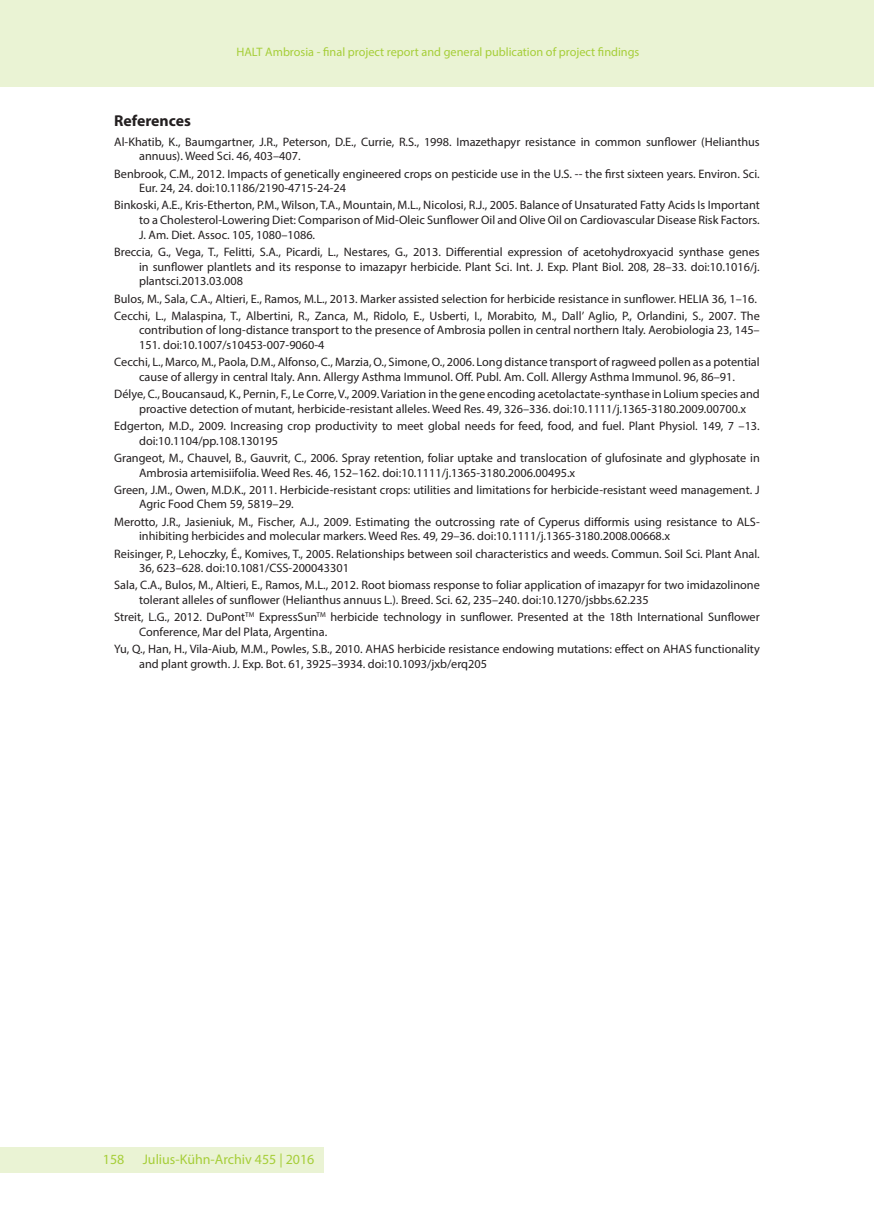
<style>
.page{position:relative;width:874px;height:1221px;background:#fff}
.page>*{position:absolute;margin:0;border:0;box-sizing:border-box;transform-origin:0 0}
.t1{font:700 15.75px "Myriad Pro";color:#231f20}
.t2{font:14px "Myriad Pro";color:#a6ce39}
.t3{font:12.25px/14.7px "Myriad Pro";color:#231f20}
.t4{font:12.25px "Myriad Pro";color:#a6ce39}
</style>
<div class="page">
<div style="left:0;top:0;width:857px;height:87px;background:#eaf3d4"></div>
<div style="left:858px;top:0;width:15px;height:87px;background:#eaf3d4"></div>
<div style="left:0;top:1147px;width:323px;height:25px;background:#eaf3d4"></div>
<p class="t4" style="left:236px;top:44px;width:404px">HALT Ambrosia - final project report and general publication of project findings</p>
<p class="t1" style="left:114px;top:110px;width:78px">References</p>
<p class="t3" style="left:139px;top:134px;width:622px;text-indent:-25px">Al-Khatib, K., Baumgartner, J.R., Peterson, D.E., Currie, R.S., 1998. Imazethapyr resistance in common sunflower (Helianthus annuus). Weed Sci. 46, 403–407.</p>
<p class="t3" style="left:139px;top:166px;width:622px;text-indent:-25px">Benbrook, C.M., 2012. Impacts of genetically engineered crops on pesticide use in the U.S. -- the first sixteen years. Environ. Sci.<br>Eur. 24, 24. doi:10.1186/2190-4715-24-24</p>
<p class="t3" style="left:139px;top:198px;width:622px;text-align:justify;text-indent:-25px">Binkoski, A.E., Kris-Etherton, P.M., Wilson, T.A., Mountain, M.L., Nicolosi, R.J., 2005. Balance of Unsaturated Fatty Acids Is Important to a Cholesterol-Lowering Diet: Comparison of Mid-Oleic Sunflower Oil and Olive Oil on Cardiovascular Disease Risk Factors.<br>J. Am. Diet. Assoc. 105, 1080–1086.</p>
<p class="t3" style="left:139px;top:244px;width:622px;text-align:justify;text-indent:-25px">Breccia, G., Vega, T., Felitti, S.A., Picardi, L., Nestares, G., 2013. Differential expression of acetohydroxyacid synthase genes in sunflower plantlets and its response to imazapyr herbicide. Plant Sci. Int. J. Exp. Plant Biol. 208, 28–33. doi:10.1016/j. plantsci.2013.03.008</p>
<p class="t3" style="left:114px;top:290px;width:646px;line-height:17.2px">Bulos, M., Sala, C.A., Altieri, E., Ramos, M.L., 2013. Marker assisted selection for herbicide resistance in sunflower. HELIA 36, 1–16.<br>Cecchi, L., Malaspina, T., Albertini, R., Zanca, M., Ridolo, E., Usberti, I., Morabito, M., Dall’ Aglio, P., Orlandini, S., 2007. The</p>
<p class="t3" style="left:139px;top:323px;width:622px">contribution of long-distance transport to the presence of Ambrosia pollen in central northern Italy. Aerobiologia 23, 145–<br>151. doi:10.1007/s10453-007-9060-4</p>
<p class="t3" style="left:114px;top:354px;width:646px;text-align:center">Cecchi, L., Marco, M., Paola, D.M., Alfonso, C., Marzia, O., Simone, O., 2006. Long distance transport of ragweed pollen as a potential cause of allergy in central Italy. Ann. Allergy Asthma Immunol. Off. Publ. Am. Coll. Allergy Asthma Immunol. 96, 86–91.</p>
<p class="t3" style="left:139px;top:386px;width:622px;text-indent:-25px">Délye, C., Boucansaud, K., Pernin, F., Le Corre, V., 2009. Variation in the gene encoding acetolactate-synthase in Lolium species and proactive detection of mutant, herbicide-resistant alleles. Weed Res. 49, 326–336. doi:10.1111/j.1365-3180.2009.00700.x</p>
<p class="t3" style="left:139px;top:418px;width:622px;text-indent:-25px">Edgerton, M.D., 2009. Increasing crop productivity to meet global needs for feed, food, and fuel. Plant Physiol. 149, 7 –13. doi:10.1104/pp.108.130195</p>
<p class="t3" style="left:139px;top:450px;width:622px;text-indent:-25px">Grangeot, M., Chauvel, B., Gauvrit, C., 2006. Spray retention, foliar uptake and translocation of glufosinate and glyphosate in<br>Ambrosia artemisiifolia. Weed Res. 46, 152–162. doi:10.1111/j.1365-3180.2006.00495.x</p>
<p class="t3" style="left:139px;top:482px;width:622px;text-indent:-25px">Green, J.M., Owen, M.D.K., 2011. Herbicide-resistant crops: utilities and limitations for herbicide-resistant weed management. J<br>Agric Food Chem 59, 5819–29.</p>
<p class="t3" style="left:139px;top:514px;width:622px;text-indent:-25px">Merotto, J.R., Jasieniuk, M., Fischer, A.J., 2009. Estimating the outcrossing rate of Cyperus difformis using resistance to ALS&shy;inhibiting herbicides and molecular markers. Weed Res. 49, 29–36. doi:10.1111/j.1365-3180.2008.00668.x</p>
<p class="t3" style="left:139px;top:546px;width:622px;text-indent:-25px">Reisinger, P., Lehoczky, É., Komives, T., 2005. Relationships between soil characteristics and weeds. Commun. Soil Sci. Plant Anal.<br>36, 623–628. doi:10.1081/CSS-200043301</p>
<p class="t3" style="left:139px;top:577px;width:622px;text-indent:-25px">Sala, C.A., Bulos, M., Altieri, E., Ramos, M.L., 2012. Root biomass response to foliar application of imazapyr for two imidazolinone tolerant alleles of sunflower (Helianthus annuus L.). Breed. Sci. 62, 235–240. doi:10.1270/jsbbs.62.235</p>
<p class="t3" style="left:139px;top:609px;width:622px;text-indent:-25px">Streit, L.G., 2012. DuPont<sup>TM</sup> ExpressSun<sup>TM</sup> herbicide technology in sunflower. Presented at the 18th International Sunflower<br>Conference, Mar del Plata, Argentina.</p>
<p class="t3" style="left:139px;top:641px;width:622px;text-indent:-25px">Yu, Q., Han, H., Vila-Aiub, M.M., Powles, S.B., 2010. AHAS herbicide resistance endowing mutations: effect on AHAS functionality and plant growth. J. Exp. Bot. 61, 3925–3934. doi:10.1093/jxb/erq205</p>
<p class="t2" style="left:103px;top:1150px;width:23px">158</p>
<p class="t2" style="left:143px;top:1151px;width:173px">Julius-Kühn-Archiv 455 | 2016</p>
</div>
